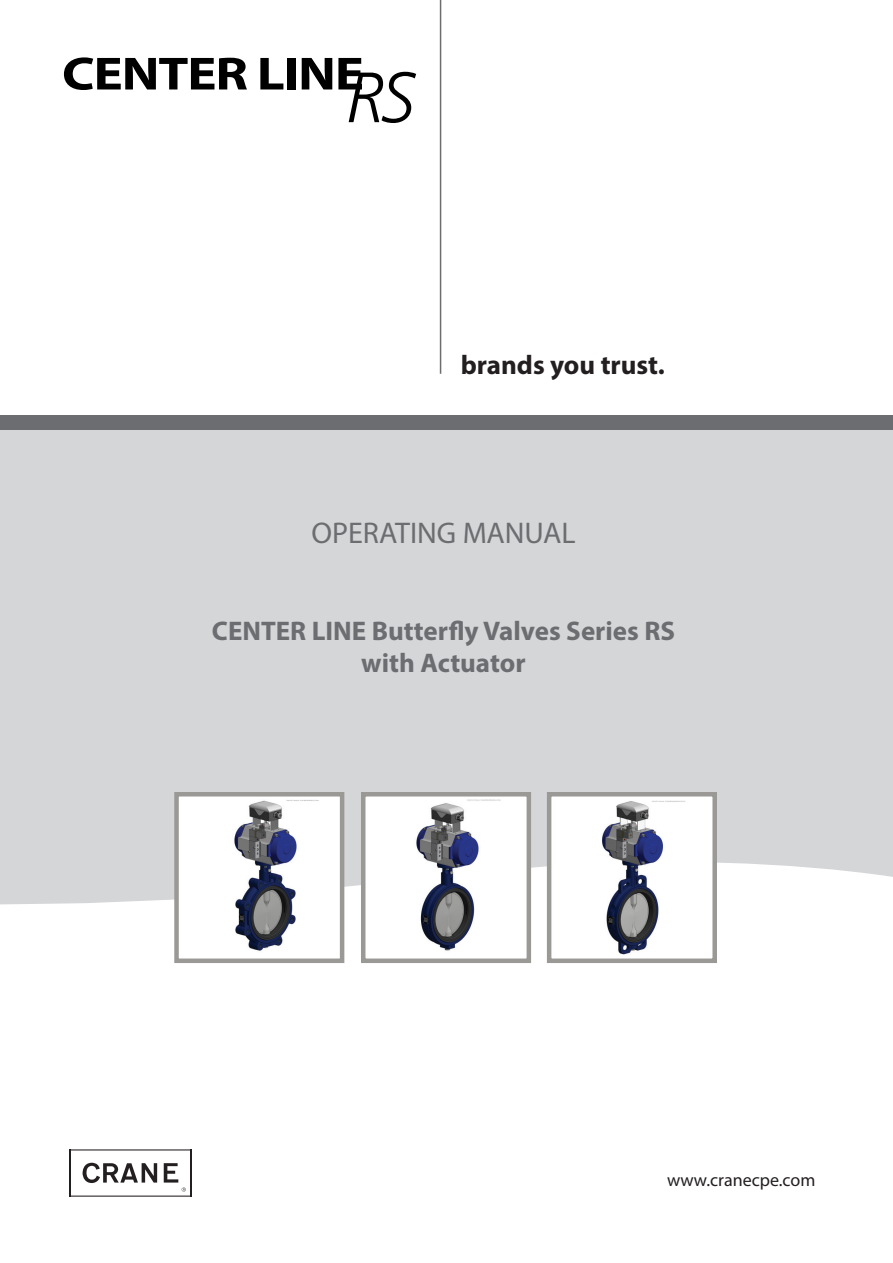
<style>
.page{position:relative;width:893px;height:1263px;background:#fff}
.page>*{position:absolute;margin:0;border:0;box-sizing:border-box;transform-origin:0 0}
.t1{font:30px "Myriad Pro";color:#6c6d70}
.t2{font:700 27px/32.4px "Myriad Pro";color:#6c6d70;text-align:center}
.t3{font:700 27px "Myriad Pro";color:#231f20}
.t4{font:18px "Myriad Pro";color:#231f20}
</style>
<div class="page">
<div style="left:0;top:430px;width:893px;height:475px;background:#d5d6d8"></div>
<div style="left:0;top:415px;width:893px;height:15px;background:#6c6d70"></div>
<svg style="left:83px;top:1163px;width:74px;height:20px"></svg>
<hr style="left:71px;top:1195px;width:120px;height:2px;background:#231f20">
<hr style="left:190px;top:1149px;width:1px;height:48px;background:#231f20">
<hr style="left:70px;top:1149px;width:121px;height:1px;background:#231f20">
<hr style="left:70px;top:1149px;width:1px;height:48px;background:#231f20">
<svg style="left:164px;top:1163px;width:22px;height:28px"></svg>
<hr style="left:440px;top:0;width:1px;height:374px;background:#6c6d70">
<svg style="left:64px;top:57px;width:183px;height:33px"></svg>
<svg style="left:260px;top:58px;width:23px;height:31px"></svg>
<div style="left:287px;top:58px;width:9px;height:31px;background:#000"></div>
<svg style="left:302px;top:58px;width:30px;height:31px"></svg>
<svg style="left:338px;top:58px;width:78px;height:65px"></svg>
<div style="left:174px;top:792px;width:170px;height:171px;background:#fff;border:4px solid #9b9995"></div>
<img style="left:234px;top:800px;width:85px;height:151px">
<div style="left:547px;top:792px;width:170px;height:171px;background:#fff;border:4px solid #9b9995"></div>
<img style="left:602px;top:800px;width:83px;height:155px">
<div style="left:361px;top:792px;width:170px;height:171px;background:#fff;border:4px solid #9b9995"></div>
<img style="left:416px;top:799px;width:85px;height:152px">
<p class="t3" style="left:461px;top:347px;width:206px">brands you trust.</p>
<p class="t1" style="left:311px;top:514px;width:266px">OPERATING MANUAL</p>
<p class="t2" style="left:212px;top:614px;width:464px">CENTER LINE Butterfly Valves Series RS with Actuator</p>
<p class="t4" style="left:667px;top:1169px;width:150px">www.cranecpe.com</p>
</div>
